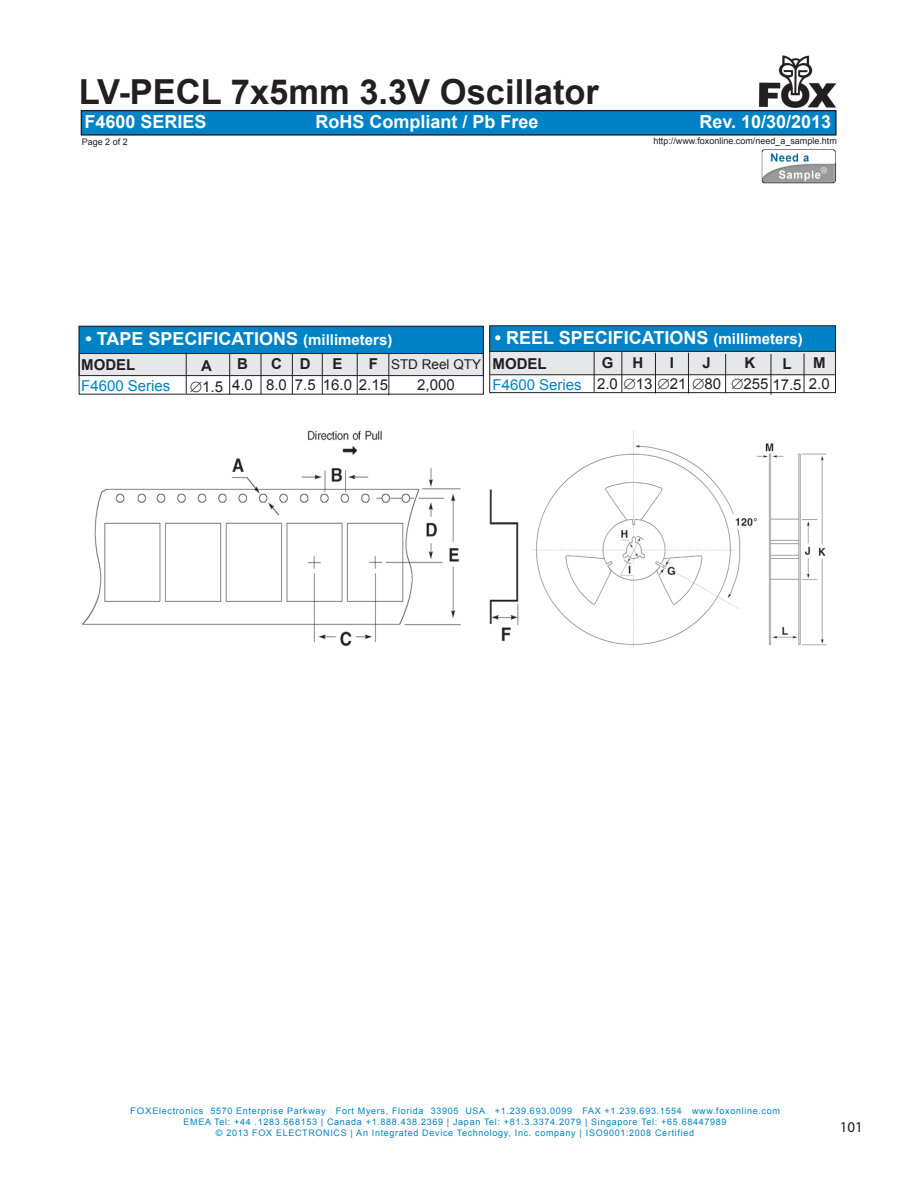
<style>
.page{position:relative;width:918px;height:1188px;background:#fff}
.page>*{position:absolute;margin:0;border:0;box-sizing:border-box;transform-origin:0 0}
.t1{font:700 34.5px "Arial";color:#231f20}
.t2{font:700 18px "Arial";color:#fff}
.t3{font:15px/21px "Arial";color:#231f20}
.t4{font:700 15px "Arial";color:#fff}
.t5{font:15px "Arial";color:#0083c6}
.t6{font:700 15px "Arial";color:#231f20}
.t7{font:15px "Myriad Pro";color:#231f20}
.t8{font:13.5px "Arial";color:#231f20}
.t9{font:9px/10.8px "Arial";letter-spacing:.075em;color:#0083c6;text-align:center;scale:1.1 1}
.t10{font:9px "Arial";color:#231f20}
.s1{font-weight:700}
</style>
<div class="page">
<img style="left:762px;top:149px;width:75px;height:35px">
<img style="left:758px;top:55px;width:79px;height:53px">
<div style="left:81px;top:111px;width:755px;height:24px;background:#0083c6"></div>
<div style="left:81px;top:110px;width:756px;height:26px;border:1px solid #231f20"></div>
<div style="left:79px;top:326px;width:404px;height:27px;background:#0083c6"></div>
<div style="left:79px;top:354px;width:404px;height:22px;background:#e6e7e9"></div>
<div style="left:79px;top:353px;width:405px;height:23px;border:1px solid #231f20"></div>
<div style="left:79px;top:326px;width:405px;height:69px;border:1px solid #231f20"></div>
<hr style="left:186px;top:352px;width:1px;height:42px;background:#231f20">
<hr style="left:261px;top:353px;width:1px;height:41px;background:#231f20">
<hr style="left:229px;top:353px;width:1px;height:41px;background:#231f20">
<hr style="left:292px;top:353px;width:1px;height:41px;background:#231f20">
<hr style="left:322px;top:352px;width:1px;height:42px;background:#231f20">
<hr style="left:357px;top:352px;width:1px;height:42px;background:#231f20">
<hr style="left:388px;top:354px;width:1px;height:41px;background:#231f20">
<div style="left:489px;top:351px;width:347px;height:24px;background:#e6e7e9"></div>
<div style="left:490px;top:326px;width:345px;height:25px;background:#0083c6"></div>
<div style="left:489px;top:326px;width:347px;height:26px;border:1px solid #0083c6"></div>
<div style="left:489px;top:325px;width:347px;height:68px;border:1px solid #231f20"></div>
<hr style="left:594px;top:351px;width:1px;height:41px;background:#231f20">
<hr style="left:489px;top:374px;width:346px;height:1px;background:#231f20">
<hr style="left:489px;top:351px;width:346px;height:1px;background:#231f20">
<hr style="left:804px;top:354px;width:1px;height:39px;background:#231f20">
<hr style="left:771px;top:354px;width:1px;height:41px;background:#231f20">
<hr style="left:725px;top:354px;width:1px;height:39px;background:#231f20">
<hr style="left:688px;top:353px;width:1px;height:40px;background:#231f20">
<hr style="left:655px;top:353px;width:1px;height:40px;background:#231f20">
<hr style="left:621px;top:352px;width:1px;height:40px;background:#231f20">
<img style="left:82px;top:430px;width:437px;height:217px">
<img style="left:533px;top:431px;width:294px;height:217px">
<h1 class="t1" style="left:79px;top:69px;width:522px">LV-PECL 7x5mm 3.3V Oscillator</h1>
<h2 class="t2" style="left:315px;top:109px;width:225px">RoHS Compliant / Pb Free</h2>
<h2 class="t2" style="left:699px;top:110px;width:133px">Rev. 10/30/2013</h2>
<p class="t10" style="left:653px;top:134px;width:185px">http://www.foxonline.com/need_a_sample.htm</p>
<h2 class="t2" style="left:85px;top:110px;width:122px">F4600 SERIES</h2>
<p class="t10" style="left:82px;top:135px;width:48px">Page 2 of 2</p>
<h2 class="t2" style="left:86px;top:327px;width:140px">• TAPE SPECIFICATIONS</h2>
<h3 class="t4" style="left:303px;top:330px;width:91px">(millimeters)</h3>
<h3 class="t6" style="left:81px;top:355px;width:54px">MODEL</h3>
<h3 class="t5" style="left:81px;top:376px;width:91px">F4600 Series</h3>
<h3 class="t6" style="left:271px;top:354px;width:11px">C</h3>
<h3 class="t3" style="left:266px;top:375px;width:22px">8.0</h3>
<h3 class="t3" style="left:190px;top:355px;width:35px;text-align:center"><span class="s1">A </span>∅1.5</h3>
<h3 class="t6" style="left:237px;top:354px;width:10px">B</h3>
<h3 class="t6" style="left:300px;top:354px;width:12px">D</h3>
<h3 class="t3" style="left:295px;top:375px;width:22px">7.5</h3>
<h3 class="t6" style="left:333px;top:354px;width:12px">E</h3>
<h3 class="t3" style="left:323px;top:375px;width:31px">16.0</h3>
<h3 class="t6" style="left:369px;top:354px;width:11px">F</h3>
<h3 class="t3" style="left:359px;top:375px;width:31px">2.15</h3>
<h3 class="t8" style="left:391px;top:356px;width:92px">STD Reel QTY</h3>
<h3 class="t3" style="left:417px;top:375px;width:39px">2,000</h3>
<h3 class="t3" style="left:232px;top:375px;width:22px">4.0</h3>
<h2 class="t2" style="left:495px;top:326px;width:141px">• REEL SPECIFICATIONS</h2>
<h3 class="t4" style="left:714px;top:329px;width:91px">(millimeters)</h3>
<h3 class="t3" style="left:597px;top:353px;width:126px;text-indent:5px"><span class="s1">G<br></span>2.0 ∅13 ∅21 ∅80</h3>
<h3 class="t6" style="left:632px;top:353px;width:12px">H</h3>
<h3 class="t6" style="left:670px;top:353px;width:4px">I</h3>
<h3 class="t6" style="left:702px;top:353px;width:10px">J</h3>
<h3 class="t3" style="left:731px;top:353px;width:72px;text-indent:13px"><span class="s1">K<br></span>∅255 17.5</h3>
<h3 class="t6" style="left:782px;top:353px;width:9px">L</h3>
<h3 class="t6" style="left:813px;top:353px;width:14px">M</h3>
<h3 class="t3" style="left:809px;top:374px;width:22px">2.0</h3>
<h3 class="t6" style="left:493px;top:354px;width:54px">MODEL</h3>
<h3 class="t5" style="left:493px;top:375px;width:91px">F4600 Series</h3>
<p class="t9" style="left:130px;top:1106px;width:592px">FOXElectronics 5570 Enterprise Parkway Fort Myers, Florida 33905 USA +1.239.693.0099 FAX +1.239.693.1554 www.foxonline.com<br>EMEA Tel: +44 .1283.568153 | Canada +1.888.438.2369 | Japan Tel: +81.3.3374.2079 | Singapore Tel: +65.68447989<br>© 2013 FOX ELECTRONICS | An Integrated Device Technology, Inc. company | ISO9001:2008 Certified</p>
<h3 class="t7" style="left:840px;top:1118px;width:25px">101</h3>
</div>
